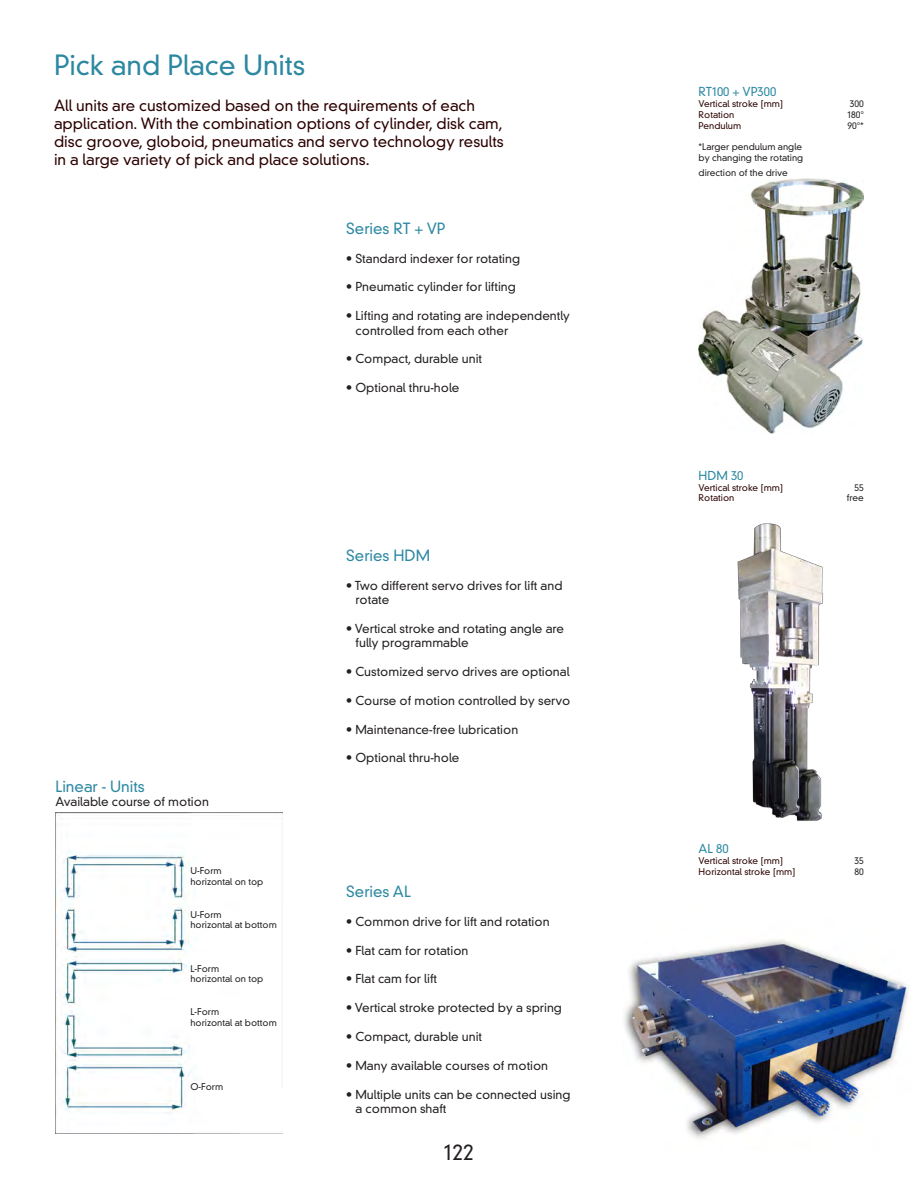
<style>
.page{position:relative;width:918px;height:1188px;background:#fff}
.page>*{position:absolute;margin:0;border:0;box-sizing:border-box;transform-origin:0 0}
.t1{font:300 27px "DIN Neuzeit Grotesk Std";color:#2c88a1}
.t2{font:300 21px "DIN Neuzeit Grotesk Std";color:#231f20}
.t3{font:300 15px/18px "DIN Neuzeit Grotesk Std";color:#2c0101}
.t4{font:300 15px "DIN Neuzeit Grotesk Std";color:#2c88a1}
.t5{font:300 12px/14.4px "DIN Neuzeit Grotesk Std";color:#231f20}
.t6{font:300 12px "DIN Neuzeit Grotesk Std";color:#2c88a1}
.t7{font:300 9px/10.8px "DIN Neuzeit Grotesk Std";color:#231f20}
.t8{font:300 9px "DIN Neuzeit Grotesk Std";color:#2c0300}
</style>
<div class="page">
<img style="left:699px;top:179px;width:165px;height:254px">
<img style="left:55px;top:813px;width:228px;height:321px">
<img style="left:623px;top:940px;width:286px;height:199px">
<img style="left:737px;top:523px;width:86px;height:298px">
<p class="t1" style="left:54px;top:48px;width:253px">Pick and Place Units</p>
<p class="t3" style="left:54px;top:96px;width:451px">All units are customized based on the requirements of each application. With the combination options of cylinder, disk cam, disc groove, globoid, pneumatics and servo technology results in a large variety of pick and place solutions.</p>
<p class="t4" style="left:346px;top:219px;width:101px">Series RT + VP</p>
<p class="t5" style="left:346px;top:251px;width:175px">• Standard indexer for rotating</p>
<p class="t5" style="left:346px;top:280px;width:171px">• Pneumatic cylinder for lifting</p>
<p class="t5" style="left:356px;top:309px;width:216px;text-indent:-9px">• Lifting and rotating are independently controlled from each other</p>
<p class="t5" style="left:346px;top:352px;width:137px">• Compact, durable unit</p>
<p class="t5" style="left:346px;top:381px;width:115px">• Optional thru-hole</p>
<p class="t4" style="left:55px;top:777px;width:91px">Linear - Units</p>
<p class="t5" style="left:55px;top:795px;width:155px">Available course of motion</p>
<p class="t7" style="left:190px;top:866px;width:33px">U-Form</p>
<p class="t7" style="left:190px;top:877px;width:74px">horizontal on top</p>
<p class="t7" style="left:190px;top:909px;width:33px">U-Form</p>
<p class="t7" style="left:190px;top:920px;width:88px">horizontal at bottom</p>
<p class="t7" style="left:190px;top:963px;width:30px">L-Form</p>
<p class="t7" style="left:190px;top:974px;width:74px">horizontal on top</p>
<p class="t7" style="left:190px;top:1006px;width:30px">L-Form</p>
<p class="t7" style="left:190px;top:1017px;width:88px">horizontal at bottom</p>
<p class="t7" style="left:190px;top:1082px;width:34px">O-Form</p>
<p class="t4" style="left:346px;top:546px;width:85px">Series HDM</p>
<p class="t5" style="left:356px;top:578px;width:208px;text-indent:-9px">• Two different servo drives for lift and rotate</p>
<p class="t5" style="left:356px;top:621px;width:210px;text-indent:-9px">• Vertical stroke and rotating angle are fully programmable</p>
<p class="t5" style="left:346px;top:664px;width:225px">• Customized servo drives are optional</p>
<p class="t5" style="left:346px;top:693px;width:226px">• Course of motion controlled by servo</p>
<p class="t5" style="left:346px;top:722px;width:173px">• Maintenance-free lubrication</p>
<p class="t5" style="left:346px;top:751px;width:115px">• Optional thru-hole</p>
<p class="t4" style="left:346px;top:883px;width:66px">Series AL</p>
<p class="t5" style="left:346px;top:914px;width:205px">• Common drive for lift and rotation</p>
<p class="t5" style="left:346px;top:943px;width:124px">• Flat cam for rotation</p>
<p class="t5" style="left:346px;top:972px;width:92px">• Flat cam for lift</p>
<p class="t5" style="left:346px;top:1001px;width:217px">• Vertical stroke protected by a spring</p>
<p class="t5" style="left:346px;top:1030px;width:137px">• Compact, durable unit</p>
<p class="t5" style="left:346px;top:1058px;width:203px">• Many available courses of motion</p>
<p class="t5" style="left:356px;top:1087px;width:217px;text-indent:-9px">• Multiple units can be connected using a common shaft</p>
<p class="t2" style="left:444px;top:1140px;width:32px">122</p>
<p class="t6" style="left:699px;top:85px;width:79px">RT100 + VP300</p>
<p class="t8" style="left:699px;top:99px;width:86px">Vertical stroke [mm]</p>
<p class="t8" style="left:699px;top:109px;width:37px">Rotation</p>
<p class="t8" style="left:699px;top:120px;width:44px">Pendulum</p>
<p class="t7" style="left:699px;top:142px;width:106px">*Larger pendulum angle by changing the rotating</p>
<p class="t7" style="left:699px;top:167px;width:91px">direction of the drive</p>
<p class="t7" style="left:850px;top:99px;width:16px">300</p>
<p class="t7" style="left:847px;top:109px;width:18px">180°</p>
<p class="t7" style="left:847px;top:120px;width:18px">90°*</p>
<p class="t6" style="left:699px;top:468px;width:46px">HDM 30</p>
<p class="t8" style="left:699px;top:482px;width:86px">Vertical stroke [mm]</p>
<p class="t8" style="left:699px;top:493px;width:37px">Rotation</p>
<p class="t7" style="left:855px;top:482px;width:11px">55</p>
<p class="t7" style="left:847px;top:493px;width:19px">free</p>
<p class="t6" style="left:699px;top:842px;width:32px">AL 80</p>
<p class="t8" style="left:699px;top:855px;width:86px">Vertical stroke [mm]</p>
<p class="t8" style="left:699px;top:866px;width:99px">Horizontal stroke [mm]</p>
<p class="t7" style="left:855px;top:856px;width:11px">35</p>
<p class="t7" style="left:855px;top:866px;width:11px">80</p>
</div>
